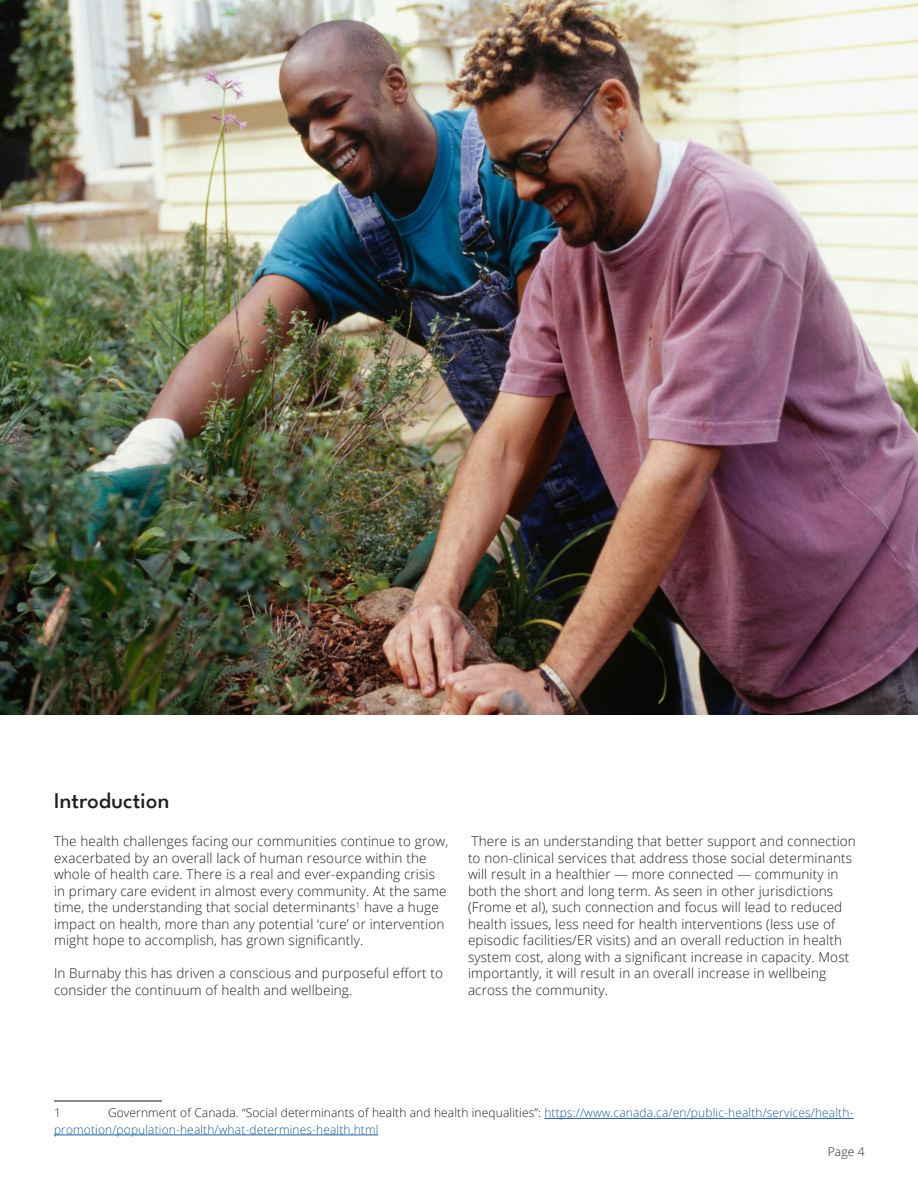
<style>
.page{position:relative;width:918px;height:1188px;background:#fff}
.page>*{position:absolute;margin:0;border:0;box-sizing:border-box;transform-origin:0 0}
.t1{font:500 22.5px "League Spartan";letter-spacing:.01em;color:#201d1e}
.t2{font:300 13.5px/16.5px "Open Sans";letter-spacing:.01em;color:#201d1e}
.Footnotes{font:300 12px/16.5px "Open Sans";letter-spacing:.01em;color:#175d9e}
.Footnotes-2{font:300 12px "Open Sans";color:#201d1e}
.s1{color:#201d1e}
</style>
<div class="page">
<hr style="left:54px;top:1101px;width:108px;height:1px;background:#201d1e">
<hr style="left:544px;top:1118px;width:309px;height:1px;background:#175d9e">
<hr style="left:54px;top:1135px;width:324px;height:1px;background:#175d9e">
<img style="left:0;top:0;width:918px;height:715px">
<p class="t1" style="left:54px;top:784px;width:117px">Introduction</p>
<p class="t2" style="left:54px;top:833px;width:396px">The health challenges facing our communities continue to grow, exacerbated by an overall lack of human resource within the whole of health care. There is a real and ever-expanding crisis in primary care evident in almost every community. At the same time, the understanding that social determinants<sup>1</sup> have a huge impact on health, more than any potential ‘cure’ or intervention might hope to accomplish, has grown significantly.</p>
<p class="t2" style="left:54px;top:965px;width:390px">In Burnaby this has driven a conscious and purposeful effort to consider the continuum of health and wellbeing.</p>
<p class="t2" style="left:468px;top:833px;width:389px">There is an understanding that better support and connection to non-clinical services that address those social determinants will result in a healthier — more connected — community in both the short and long term. As seen in other jurisdictions (Frome et al), such connection and focus will lead to reduced health issues, less need for health interventions (less use of episodic facilities/ER visits) and an overall reduction in health system cost, along with a significant increase in capacity. Most importantly, it will result in an overall increase in wellbeing across the community.</p>
<p class="Footnotes" style="left:54px;top:1105px;width:801px;text-indent:54px"><span class="s1">Government of Canada. “Social determinants of health and health inequalities”:</span> https://www.canada.ca/en/public-health/services/health&shy;promotion/population-health/what-determines-health.html</p>
<p class="Footnotes-2" style="left:54px;top:1105px;width:8px">1</p>
<p class="Footnotes-2" style="left:828px;top:1144px;width:38px">Page 4</p>
</div>
